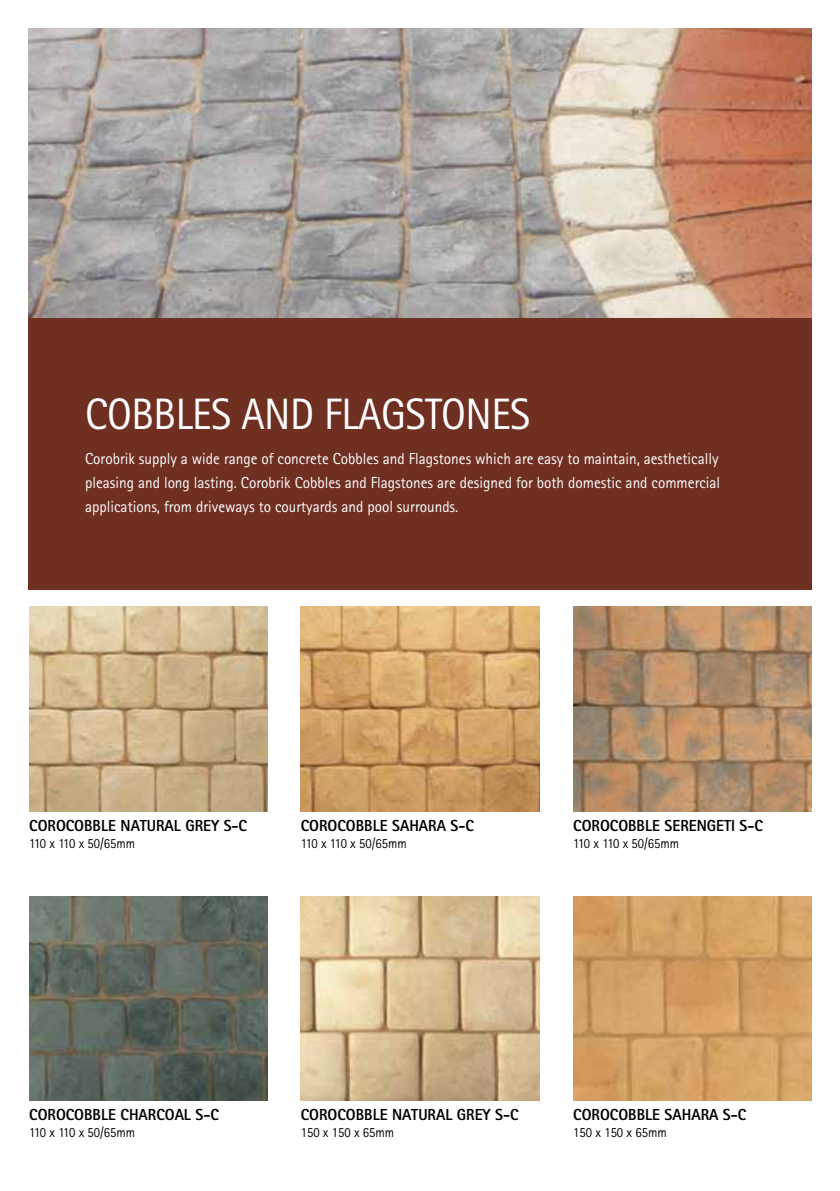
<style>
.page{position:relative;width:840px;height:1191px;background:#fff}
.page>*{position:absolute;margin:0;border:0;box-sizing:border-box;transform-origin:0 0}
.t1{font:44px "Rotis Sans Serif";letter-spacing:-.01em;color:#fff;scale:.95 1}
.t2{font:16px/24px "Rotis Sans Serif";color:#fff;text-align:justify;scale:.95 1}
.t3{font:800 16px "Rotis Sans Serif";color:#000;scale:.95 1}
.t4{font:14px "Rotis Sans Serif";letter-spacing:-.02em;color:#000;scale:.9 1}
.t5{font:14px "Rotis Sans Serif";color:#000;scale:.9 1}
</style>
<div class="page">
<div style="left:28px;top:317px;width:783px;height:273px;background:#6f2f21"></div>
<img style="left:29px;top:607px;width:238px;height:204px">
<img style="left:300px;top:607px;width:239px;height:204px">
<img style="left:573px;top:607px;width:238px;height:204px">
<img style="left:300px;top:896px;width:239px;height:204px">
<img style="left:573px;top:896px;width:237px;height:204px">
<img style="left:29px;top:896px;width:238px;height:204px">
<img style="left:28px;top:28px;width:783px;height:289px">
<h1 class="t1" style="left:85px;top:388px;width:470px">COBBLES AND FLAGSTONES</h1>
<p class="t2" style="left:85px;top:446px;width:669px">Corobrik supply a wide range of concrete Cobbles and Flagstones which are easy to maintain, aesthetically pleasing and long lasting. Corobrik Cobbles and Flagstones are designed for both domestic and commercial applications, from driveways to courtyards and pool surrounds.</p>
<p class="t3" style="left:29px;top:815px;width:231px">COROCOBBLE NATURAL GREY S-C</p>
<p class="t4" style="left:29px;top:834px;width:119px">110 x 110 x 50/65mm</p>
<p class="t3" style="left:300px;top:815px;width:183px">COROCOBBLE SAHARA S-C</p>
<p class="t4" style="left:300px;top:834px;width:119px">110 x 110 x 50/65mm</p>
<p class="t3" style="left:573px;top:815px;width:201px">COROCOBBLE SERENGETI S-C</p>
<p class="t4" style="left:573px;top:834px;width:119px">110 x 110 x 50/65mm</p>
<p class="t3" style="left:29px;top:1104px;width:201px">COROCOBBLE CHARCOAL S-C</p>
<p class="t4" style="left:29px;top:1124px;width:119px">110 x 110 x 50/65mm</p>
<p class="t3" style="left:300px;top:1104px;width:231px">COROCOBBLE NATURAL GREY S-C</p>
<p class="t5" style="left:300px;top:1124px;width:105px">150 x 150 x 65mm</p>
<p class="t3" style="left:573px;top:1104px;width:183px">COROCOBBLE SAHARA S-C</p>
<p class="t5" style="left:573px;top:1124px;width:105px">150 x 150 x 65mm</p>
</div>
